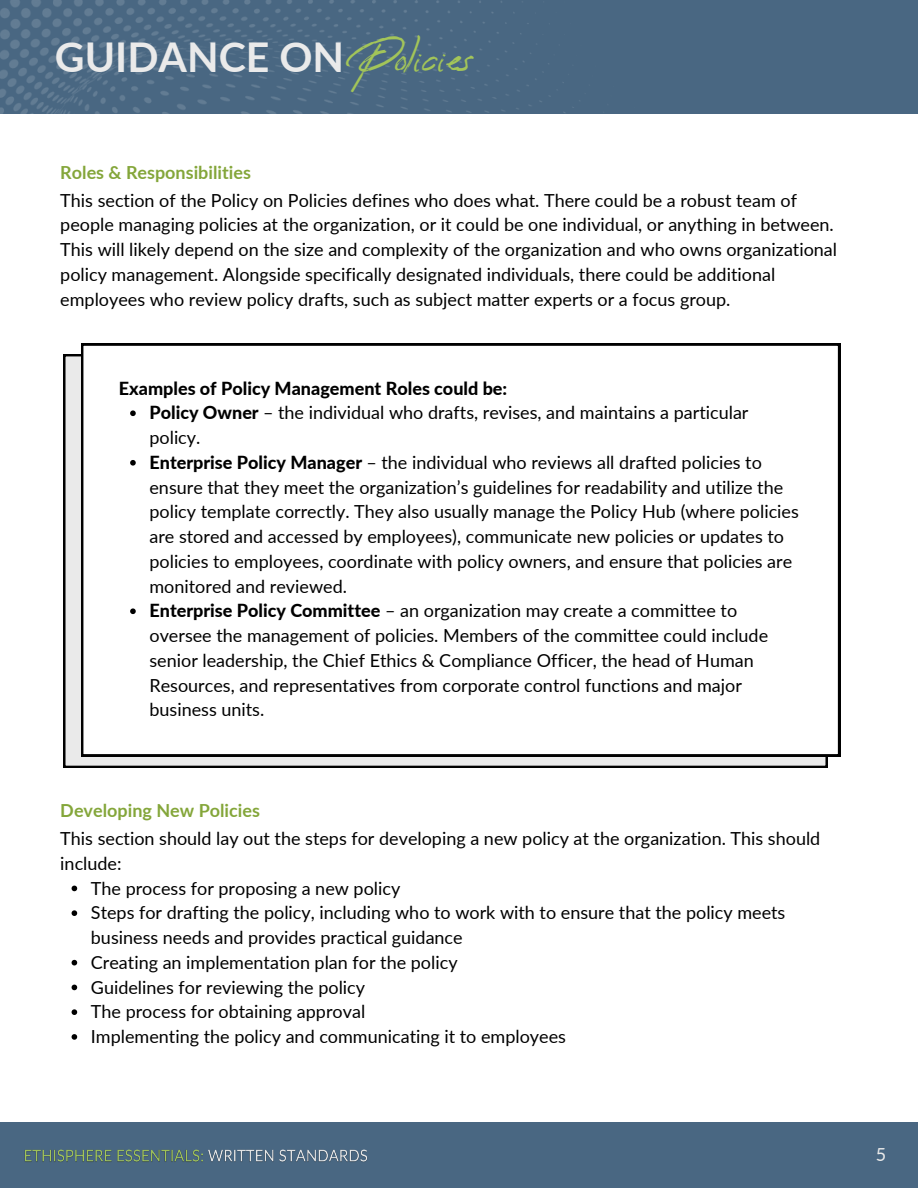
<style>
.page{position:relative;width:918px;height:1188px;background:#fff}
.page>*{position:absolute;margin:0;border:0;box-sizing:border-box;transform-origin:0 0}
.t1{font:700 41.1px "Lato";color:#eaeaea}
.t2{font:32.85px "Reey";color:#a3c559}
.t3{font:18px/24.8px "Lato";color:#000}
.t4{font:700 18px "Lato";color:#84a63a}
.t5{font:800 18px "Lato";color:#000}
.t6{font:18px "Lato";color:#eaeaea}
.s1{font-weight:800}
</style>
<div class="page">
<div style="left:0;top:0;width:918px;height:113px;background:#496782"></div>
<img style="left:0;top:1px;width:580px;height:112px">
<div style="left:0;top:1123px;width:918px;height:65px;background:#496782"></div>
<img style="left:24px;top:1149px;width:343px;height:13px">
<svg style="left:63px;top:354px;width:765px;height:414px;background:#b3b3b3"></svg>
<svg style="left:81px;top:344px;width:759px;height:412px"></svg>
<svg style="left:130px;top:410px;width:6px;height:6px"></svg>
<svg style="left:130px;top:460px;width:6px;height:6px"></svg>
<svg style="left:130px;top:608px;width:6px;height:6px"></svg>
<svg style="left:72px;top:886px;width:5px;height:5px"></svg>
<svg style="left:72px;top:910px;width:5px;height:6px"></svg>
<svg style="left:72px;top:960px;width:5px;height:5px"></svg>
<svg style="left:72px;top:985px;width:5px;height:5px"></svg>
<svg style="left:72px;top:1009px;width:5px;height:6px"></svg>
<svg style="left:72px;top:1034px;width:5px;height:6px"></svg>
<p class="t1" style="left:55px;top:31px;width:291px">GUIDANCE ON</p>
<h1 class="t2" style="left:355px;top:39px;width:119px">Policies</h1>
<h4 class="t4" style="left:60px;top:161px;width:192px">Roles &amp; Responsibilities</h4>
<h3 class="t3" style="left:60px;top:187px;width:778px">This section of the Policy on Policies defines who does what. There could be a robust team of people managing policies at the organization, or it could be one individual, or anything in between.<br>This will likely depend on the size and complexity of the organization and who owns organizational policy management. Alongside specifically designated individuals, there could be additional employees who review policy drafts, such as subject matter experts or a focus group.</h3>
<h3 class="t5" style="left:119px;top:377px;width:390px">Examples of Policy Management Roles could be:</h3>
<p class="t3" style="left:149px;top:400px;width:601px"><span class="s1">Policy Owner</span> – the individual who drafts, revises, and maintains a particular policy.</p>
<p class="t3" style="left:149px;top:450px;width:651px"><span class="s1">Enterprise Policy Manager</span> – the individual who reviews all drafted policies to ensure that they meet the organization’s guidelines for readability and utilize the policy template correctly. They also usually manage the Policy Hub (where policies are stored and accessed by employees), communicate new policies or updates to policies to employees, coordinate with policy owners, and ensure that policies are monitored and reviewed.</p>
<p class="t3" style="left:149px;top:598px;width:620px"><span class="s1">Enterprise Policy Committee</span> – an organization may create a committee to oversee the management of policies. Members of the committee could include senior leadership, the Chief Ethics &amp; Compliance Officer, the head of Human Resources, and representatives from corporate control functions and major business units.</p>
<p class="t4" style="left:60px;top:799px;width:201px">Developing New Policies</p>
<h3 class="t3" style="left:60px;top:826px;width:762px">This section should lay out the steps for developing a new policy at the organization. This should include:</h3>
<h4 class="t3" style="left:91px;top:875px;width:311px">The process for proposing a new policy</h4>
<p class="t3" style="left:91px;top:900px;width:696px">Steps for drafting the policy, including who to work with to ensure that the policy meets business needs and provides practical guidance</p>
<p class="t3" style="left:91px;top:950px;width:368px">Creating an implementation plan for the policy</p>
<p class="t3" style="left:91px;top:974px;width:276px">Guidelines for reviewing the policy</p>
<p class="t3" style="left:91px;top:999px;width:276px">The process for obtaining approval</p>
<p class="t3" style="left:91px;top:1024px;width:477px">Implementing the policy and communicating it to employees</p>
<h2 class="t6" style="left:876px;top:1143px;width:12px">5</h2>
</div>
